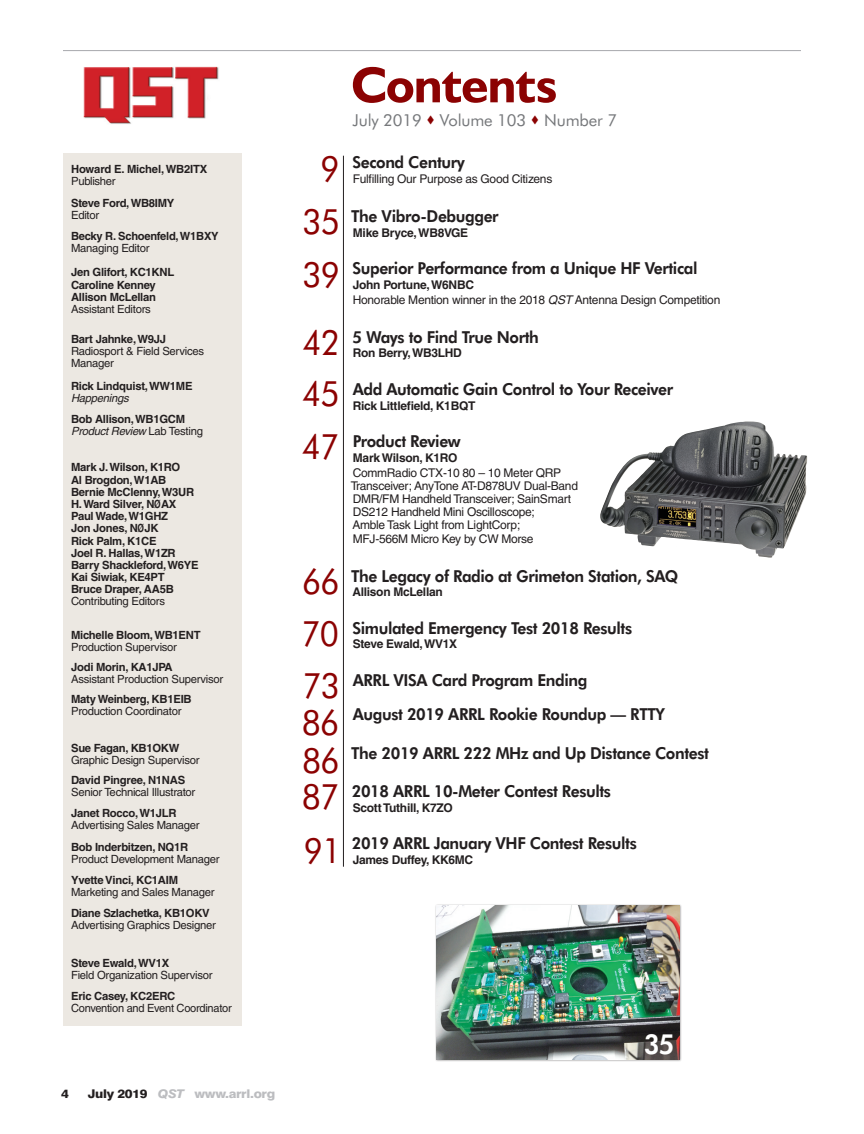
<style>
.page{position:relative;width:864px;height:1134px;background:#fff}
.page>*{position:absolute;margin:0;border:0;box-sizing:border-box;transform-origin:0 0}
.t1{font:700 51px "Humanist 521 BT";letter-spacing:-.015em;color:#8b0202}
.PAGE_NUMBER{font:34.95px "Futura BT";letter-spacing:-.025em;color:#8b0202;scale:.93 1}
.PAGE_NUMBER-2{font:800 27.6px "Futura BT";color:#fff;scale:.93 1}
.NEWEST_CONTENTS_TEXT{font:800 16.5px "Futura BT";letter-spacing:-.025em;color:#231f20;scale:.95 1}
.Pull_Quotes{font:16.5px "Futura BT";letter-spacing:-.01em;color:#76787b}
.NEWEST_CONTENS_TEXT{font:12px/13.2px "Helvetica";letter-spacing:-.025em;color:#231f20}
.NEWEST_CONTENTS_BYLI{font:700 12px "Helvetica";letter-spacing:-.025em;color:#231f20}
.t2{font:800 12px "Swiss 721 BT";letter-spacing:-.025em;color:#bcbdc0;scale:1.1 1}
.t3{font:800 12px "Swiss 721 BT";color:#231f20;scale:1.1 1}
.Staff_NEW{font:11.25px/12.1px "Helvetica";letter-spacing:-.025em;color:#231f20}
.Staff_NEW-2{font:700 11.25px/12.1px "Helvetica";letter-spacing:-.025em;color:#231f20}
.s1{font-weight:400}
.s2{font-weight:700}
.s3{font-weight:400;font-style:italic}
.s4{color:#231f20}
.s5{font-style:italic}
.s6{color:#8b0202}
</style>
<div class="page">
<hr style="left:63px;top:50px;width:738px;height:1px;background:#a8a9ad">
<div style="left:63px;top:154px;width:178px;height:872px;background:#ece8e2"></div>
<hr style="left:343px;top:156px;width:1px;height:711px;background:#231f20">
<img style="left:83px;top:66px;width:136px;height:58px">
<img style="left:600px;top:422px;width:172px;height:136px">
<div style="left:434px;top:903px;width:248px;height:159px;background:#231f20;opacity:.5"></div>
<img style="left:437px;top:905px;width:242px;height:155px">
<p class="Staff_NEW-2" style="left:71px;top:163px;width:138px">Howard E. Michel, WB2ITX<br><span class="s1">Publisher</span></p>
<p class="Staff_NEW-2" style="left:71px;top:196px;width:105px">Steve Ford, WB8IMY<br><span class="s1">Editor</span></p>
<p class="Staff_NEW-2" style="left:71px;top:230px;width:149px">Becky R. Schoenfeld, W1BXY<br><span class="s1">Managing Editor</span></p>
<p class="Staff_NEW-2" style="left:71px;top:266px;width:105px">Jen Glifort, KC1KNL<br>Caroline Kenney</p>
<p class="Staff_NEW" style="left:71px;top:291px;width:86px"><span class="s2">Allison McLellan<br></span>Assistant Editors</p>
<p class="Staff_NEW" style="left:71px;top:333px;width:134px"><span class="s2">Bart Jahnke, W9JJ<br></span>Radiosport &amp; Field Services<br>Manager</p>
<p class="Staff_NEW-2" style="left:71px;top:380px;width:123px">Rick Lindquist, WW1ME<br><span class="s3">Happenings</span></p>
<p class="Staff_NEW-2" style="left:71px;top:413px;width:133px">Bob Allison, WB1GCM<br><span class="s3">Product Review</span> <span class="s1">Lab Testing</span></p>
<p class="Staff_NEW-2" style="left:71px;top:461px;width:129px">Mark J. Wilson, K1RO<br>Al Brogdon, W1AB<br>Bernie McClenny, W3UR<br>H. Ward Silver, NØAX<br>Paul Wade, W1GHZ<br>Jon Jones, NØJK<br>Rick Palm, K1CE<br>Joel R. Hallas, W1ZR<br>Barry Shackleford, W6YE<br>Kai Siwiak, KE4PT<br>Bruce Draper, AA5B<br><span class="s1">Contributing Editors</span></p>
<p class="Staff_NEW-2" style="left:71px;top:629px;width:131px">Michelle Bloom, WB1ENT<br><span class="s1">Production Supervisor</span></p>
<p class="Staff_NEW" style="left:71px;top:661px;width:154px"><span class="s2">Jodi Morin, KA1JPA<br></span>Assistant Production Supervisor</p>
<p class="Staff_NEW" style="left:71px;top:693px;width:122px"><span class="s2">Maty Weinberg, KB1EIB<br></span>Production Coordinator</p>
<p class="Staff_NEW" style="left:71px;top:742px;width:130px"><span class="s2">Sue Fagan, KB1OKW<br></span>Graphic Design Supervisor</p>
<p class="Staff_NEW" style="left:71px;top:774px;width:126px"><span class="s2">David Pingree, N1NAS<br></span>Senior Technical Illustrator</p>
<p class="Staff_NEW" style="left:71px;top:807px;width:130px"><span class="s2">Janet Rocco, W1JLR<br></span>Advertising Sales Manager</p>
<p class="Staff_NEW" style="left:71px;top:841px;width:150px"><span class="s2">Bob Inderbitzen, NQ1R<br></span>Product Development Manager</p>
<p class="Staff_NEW" style="left:71px;top:874px;width:145px"><span class="s2">Yvette Vinci, KC1AIM<br></span>Marketing and Sales Manager</p>
<p class="Staff_NEW" style="left:71px;top:907px;width:146px"><span class="s2">Diane Szlachetka, KB1OKV<br></span>Advertising Graphics Designer</p>
<p class="Staff_NEW-2" style="left:71px;top:956px;width:100px">Steve Ewald, WV1X</p>
<p class="Staff_NEW" style="left:71px;top:969px;width:143px">Field Organization Supervisor</p>
<p class="Staff_NEW" style="left:71px;top:990px;width:162px"><span class="s2">Eric Casey, KC2ERC<br></span>Convention and Event Coordinator</p>
<p class="t3" style="left:61px;top:1086px;width:9px">4</p>
<p class="t2" style="left:88px;top:1086px;width:172px"><span class="s4">July 2019</span> <span class="s5">QST</span> www.arrl.org</p>
<p class="PAGE_NUMBER" style="left:321px;top:147px;width:22px">9</p>
<p class="PAGE_NUMBER" style="left:302px;top:200px;width:42px">35</p>
<p class="PAGE_NUMBER" style="left:302px;top:253px;width:42px">39</p>
<p class="PAGE_NUMBER" style="left:303px;top:321px;width:42px">42</p>
<p class="PAGE_NUMBER" style="left:302px;top:373px;width:42px">45</p>
<p class="PAGE_NUMBER" style="left:302px;top:425px;width:42px">47</p>
<p class="PAGE_NUMBER" style="left:302px;top:561px;width:42px">66</p>
<p class="PAGE_NUMBER" style="left:302px;top:613px;width:42px">70</p>
<p class="PAGE_NUMBER" style="left:303px;top:664px;width:42px">73</p>
<p class="PAGE_NUMBER" style="left:302px;top:701px;width:42px">86</p>
<p class="PAGE_NUMBER" style="left:302px;top:739px;width:42px">86</p>
<p class="PAGE_NUMBER" style="left:302px;top:775px;width:42px">87</p>
<p class="PAGE_NUMBER" style="left:304px;top:830px;width:42px">91</p>
<p class="t1" style="left:351px;top:53px;width:207px">Contents</p>
<p class="Pull_Quotes" style="left:353px;top:110px;width:266px">July 2019 <span class="s6">•</span> Volume 103 <span class="s6">•</span> Number 7</p>
<p class="NEWEST_CONTENTS_TEXT" style="left:352px;top:152px;width:120px">Second Century</p>
<p class="NEWEST_CONTENS_TEXT" style="left:353px;top:172px;width:201px">Fulfilling Our Purpose as Good Citizens</p>
<p class="NEWEST_CONTENTS_TEXT" style="left:351px;top:206px;width:157px">The Vibro-Debugger</p>
<p class="NEWEST_CONTENTS_BYLI" style="left:353px;top:225px;width:117px">Mike Bryce, WB8VGE</p>
<p class="NEWEST_CONTENTS_TEXT" style="left:352px;top:258px;width:365px">Superior Performance from a Unique HF Vertical</p>
<p class="NEWEST_CONTENTS_BYLI" style="left:353px;top:277px;width:123px">John Portune, W6NBC</p>
<p class="NEWEST_CONTENS_TEXT" style="left:353px;top:293px;width:369px">Honorable Mention winner in the 2018 <span class="s5">QST</span> Antenna Design Competition</p>
<p class="NEWEST_CONTENTS_TEXT" style="left:353px;top:327px;width:198px">5 Ways to Find True North</p>
<p class="NEWEST_CONTENTS_BYLI" style="left:353px;top:346px;width:111px">Ron Berry, WB3LHD</p>
<p class="NEWEST_CONTENTS_TEXT" style="left:353px;top:379px;width:339px">Add Automatic Gain Control to Your Receiver</p>
<p class="NEWEST_CONTENTS_BYLI" style="left:353px;top:398px;width:124px">Rick Littlefield, K1BQT</p>
<p class="NEWEST_CONTENTS_TEXT" style="left:353px;top:431px;width:115px">Product Review</p>
<p class="NEWEST_CONTENTS_BYLI" style="left:353px;top:450px;width:106px">Mark Wilson, K1RO</p>
<p class="NEWEST_CONTENS_TEXT" style="left:351px;top:466px;width:229px">CommRadio CTX-10 80 – 10 Meter QRP Transceiver; AnyTone AT-D878UV Dual-Band DMR/FM Handheld Transceiver; SainSmart DS212 Handheld Mini Oscilloscope;<br>Amble Task Light from LightCorp;<br>MFJ-566M Micro Key by CW Morse</p>
<p class="NEWEST_CONTENTS_TEXT" style="left:351px;top:566px;width:346px">The Legacy of Radio at Grimeton Station, SAQ</p>
<p class="NEWEST_CONTENTS_BYLI" style="left:352px;top:585px;width:92px">Allison McLellan</p>
<p class="NEWEST_CONTENTS_TEXT" style="left:352px;top:618px;width:296px">Simulated Emergency Test 2018 Results</p>
<p class="NEWEST_CONTENTS_BYLI" style="left:353px;top:637px;width:106px">Steve Ewald, WV1X</p>
<p class="NEWEST_CONTENTS_TEXT" style="left:353px;top:670px;width:249px">ARRL VISA Card Program Ending</p>
<p class="NEWEST_CONTENTS_TEXT" style="left:353px;top:704px;width:330px">August 2019 ARRL Rookie Roundup — RTTY</p>
<p class="NEWEST_CONTENTS_TEXT" style="left:351px;top:743px;width:378px">The 2019 ARRL 222 MHz and Up Distance Contest</p>
<p class="NEWEST_CONTENTS_TEXT" style="left:352px;top:781px;width:274px">2018 ARRL 10-Meter Contest Results</p>
<p class="NEWEST_CONTENTS_BYLI" style="left:353px;top:800px;width:102px">Scott Tuthill, K7ZO</p>
<p class="NEWEST_CONTENTS_TEXT" style="left:352px;top:833px;width:302px">2019 ARRL January VHF Contest Results</p>
<p class="NEWEST_CONTENTS_BYLI" style="left:353px;top:852px;width:122px">James Duffey, KK6MC</p>
<p class="PAGE_NUMBER-2" style="left:644px;top:1028px;width:35px">35</p>
</div>
